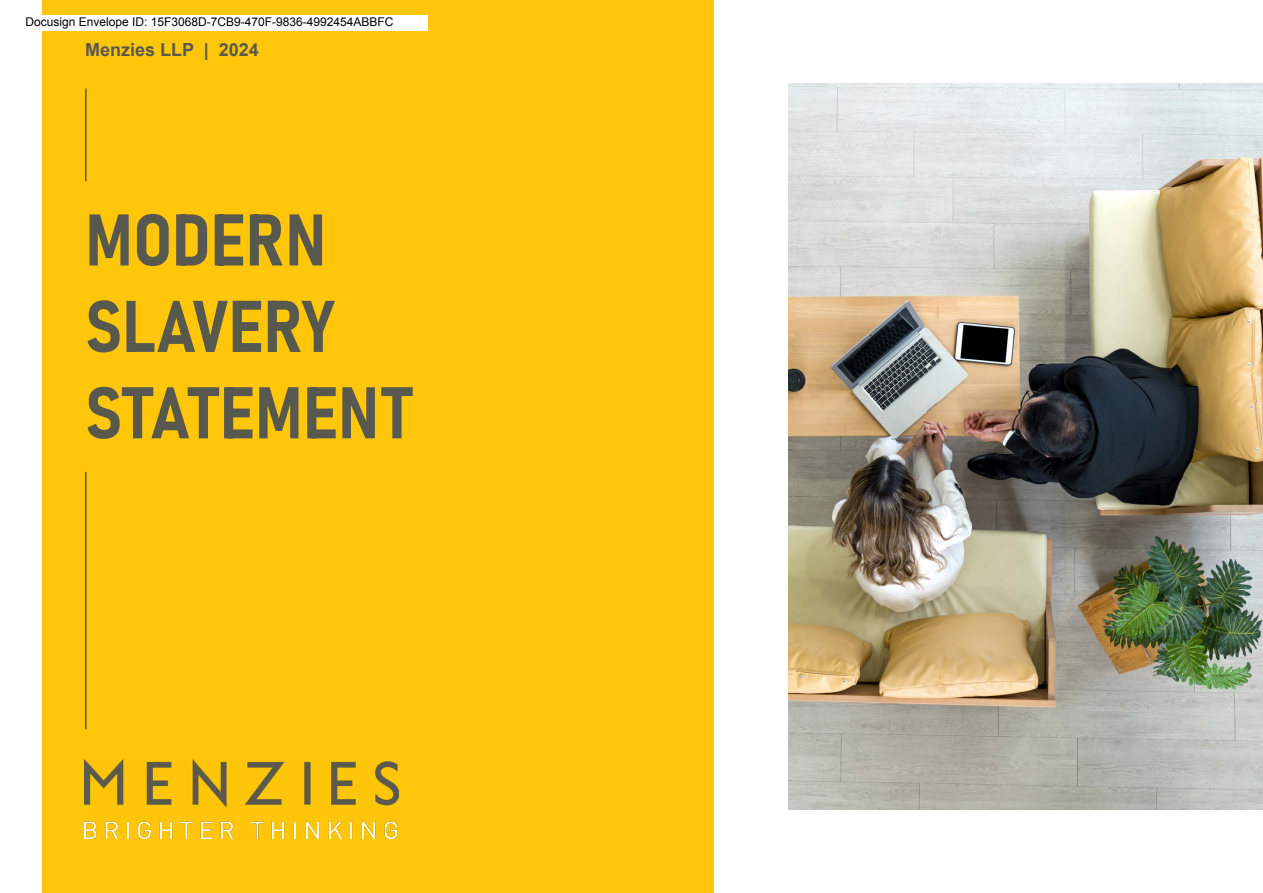
<style>
.page{position:relative;width:1263px;height:893px;background:#fff}
.page>*{position:absolute;margin:0;border:0;box-sizing:border-box;transform-origin:0 0}
.t1{font:72px/86.4px "Bahnschrift";color:#58594e}
.t2{font:700 18px "Arial";color:#58594e}
.t3{font:12px "Arial";color:#000}
</style>
<div class="page">
<div style="left:43px;top:0;width:671px;height:893px;background:#ffc60a"></div>
<img style="left:789px;top:83px;width:474px;height:726px">
<img style="left:84px;top:759px;width:314px;height:79px">
<hr style="left:85px;top:472px;width:2px;height:257px;background:#58594e">
<hr style="left:85px;top:88px;width:2px;height:93px;background:#58594e">
<div style="left:22px;top:15px;width:406px;height:15px;background:#fff"></div>
<p class="t3" style="left:26px;top:15px;width:370px">Docusign Envelope ID: 15F3068D-7CB9-470F-9836-4992454ABBFC</p>
<h2 class="t2" style="left:85px;top:37px;width:175px">Menzies LLP | 2024</h2>
<h1 class="t1" style="left:85px;top:192px;width:328px">MODERN<br>SLAVERY<br>STATEMENT</h1>
</div>
